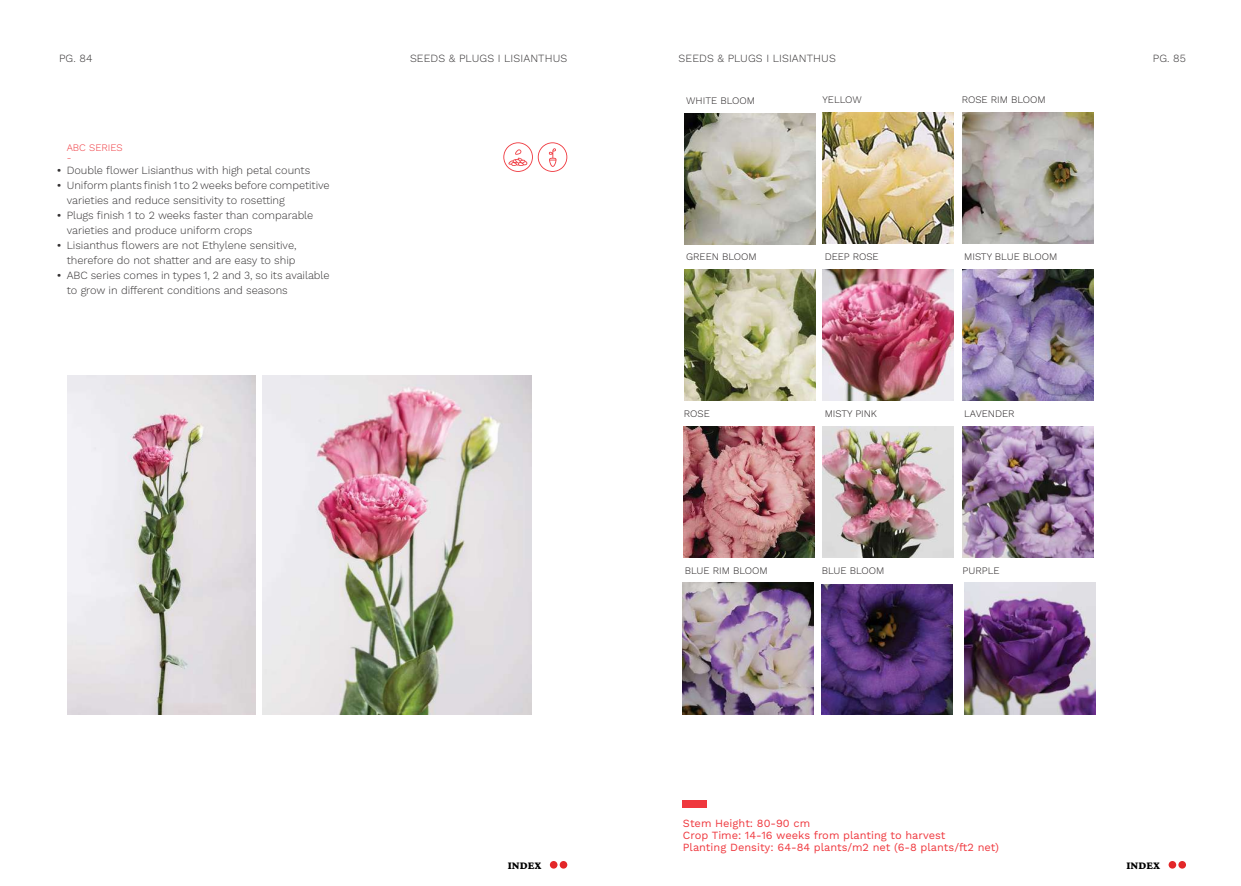
<style>
.page{position:relative;width:1241px;height:886px;background:#fff}
.page>*{position:absolute;margin:0;border:0;box-sizing:border-box;transform-origin:0 0}
.t1{font:11.25px "Crimson Pro";color:#000}
.t2{font:300 11px/15px "Work Sans";letter-spacing:-.005em;color:#333132}
.t3{font:11px/12.5px "Work Sans";color:#ef383e}
.t4{font:500 11px/15px "Work Sans";color:#333132}
.t5{font:300 10px "Work Sans";color:#231f20}
.t6{font:300 10px/10px "Work Sans";color:#ef383e}
</style>
<div class="page">
<div style="left:1168px;top:861px;width:7px;height:7px;background:#e32729;border-radius:50%"></div>
<div style="left:1178px;top:861px;width:7px;height:7px;background:#e32729;border-radius:50%"></div>
<div style="left:550px;top:861px;width:7px;height:7px;background:#e32729;border-radius:50%"></div>
<div style="left:559px;top:861px;width:8px;height:7px;background:#e32729;border-radius:50%"></div>
<img style="left:68px;top:376px;width:187px;height:338px">
<img style="left:263px;top:376px;width:269px;height:338px">
<svg style="left:503px;top:142px;width:64px;height:30px"></svg>
<div style="left:682px;top:800px;width:25px;height:8px;background:#ef383e"></div>
<img style="left:822px;top:426px;width:131px;height:132px">
<img style="left:964px;top:583px;width:131px;height:131px">
<img style="left:821px;top:584px;width:131px;height:130px">
<img style="left:683px;top:426px;width:131px;height:132px">
<img style="left:962px;top:269px;width:130px;height:131px">
<img style="left:962px;top:112px;width:130px;height:131px">
<img style="left:682px;top:583px;width:131px;height:131px">
<img style="left:684px;top:269px;width:131px;height:131px">
<img style="left:962px;top:426px;width:130px;height:132px">
<img style="left:822px;top:269px;width:131px;height:131px">
<img style="left:822px;top:112px;width:131px;height:131px">
<img style="left:684px;top:113px;width:131px;height:132px">
<p class="t2" style="left:59px;top:51px;width:35px">PG. 84</p>
<p class="t2" style="left:1152px;top:51px;width:35px">PG. 85</p>
<p class="t2" style="left:410px;top:51px;width:159px">SEEDS &amp; PLUGS I LISIANTHUS</p>
<p class="t2" style="left:678px;top:51px;width:159px">SEEDS &amp; PLUGS I LISIANTHUS</p>
<p class="t6" style="left:67px;top:143px;width:57px">ABC SERIES -</p>
<p class="t2" style="left:67px;top:163px;width:264px">Double flower Lisianthus with high petal counts Uniform plants finish 1 to 2 weeks before competitive varieties and reduce sensitivity to rosetting<br>Plugs finish 1 to 2 weeks faster than comparable varieties and produce uniform crops<br>Lisianthus flowers are not Ethylene sensitive, therefore do not shatter and are easy to ship<br>ABC series comes in types 1, 2 and 3, so its available to grow in different conditions and seasons</p>
<p class="t4" style="left:57px;top:163px;width:6px">• •</p>
<p class="t4" style="left:57px;top:208px;width:6px">•</p>
<p class="t4" style="left:57px;top:238px;width:6px">•</p>
<p class="t4" style="left:57px;top:268px;width:6px">•</p>
<p class="t5" style="left:686px;top:95px;width:70px">WHITE BLOOM</p>
<p class="t5" style="left:822px;top:94px;width:41px">YELLOW</p>
<p class="t5" style="left:961px;top:94px;width:85px">ROSE RIM BLOOM</p>
<p class="t5" style="left:686px;top:251px;width:72px">GREEN BLOOM</p>
<p class="t5" style="left:824px;top:251px;width:56px">DEEP ROSE</p>
<p class="t5" style="left:964px;top:251px;width:95px">MISTY BLUE BLOOM</p>
<p class="t5" style="left:683px;top:408px;width:27px">ROSE</p>
<p class="t5" style="left:824px;top:408px;width:54px">MISTY PINK</p>
<p class="t5" style="left:964px;top:408px;width:52px">LAVENDER</p>
<p class="t5" style="left:684px;top:564px;width:84px">BLUE RIM BLOOM</p>
<p class="t5" style="left:821px;top:564px;width:64px">BLUE BLOOM</p>
<p class="t5" style="left:962px;top:564px;width:38px">PURPLE</p>
<p class="t3" style="left:682px;top:817px;width:317px">Stem Height: 80-90 cm<br>Crop Time: 14-16 weeks from planting to harvest<br>Planting Density: 64-84 plants/m2 net (6-8 plants/ft2 net)</p>
<p class="t1" style="left:507px;top:858px;width:35px">INDEX</p>
<p class="t1" style="left:1126px;top:858px;width:35px">INDEX</p>
</div>
